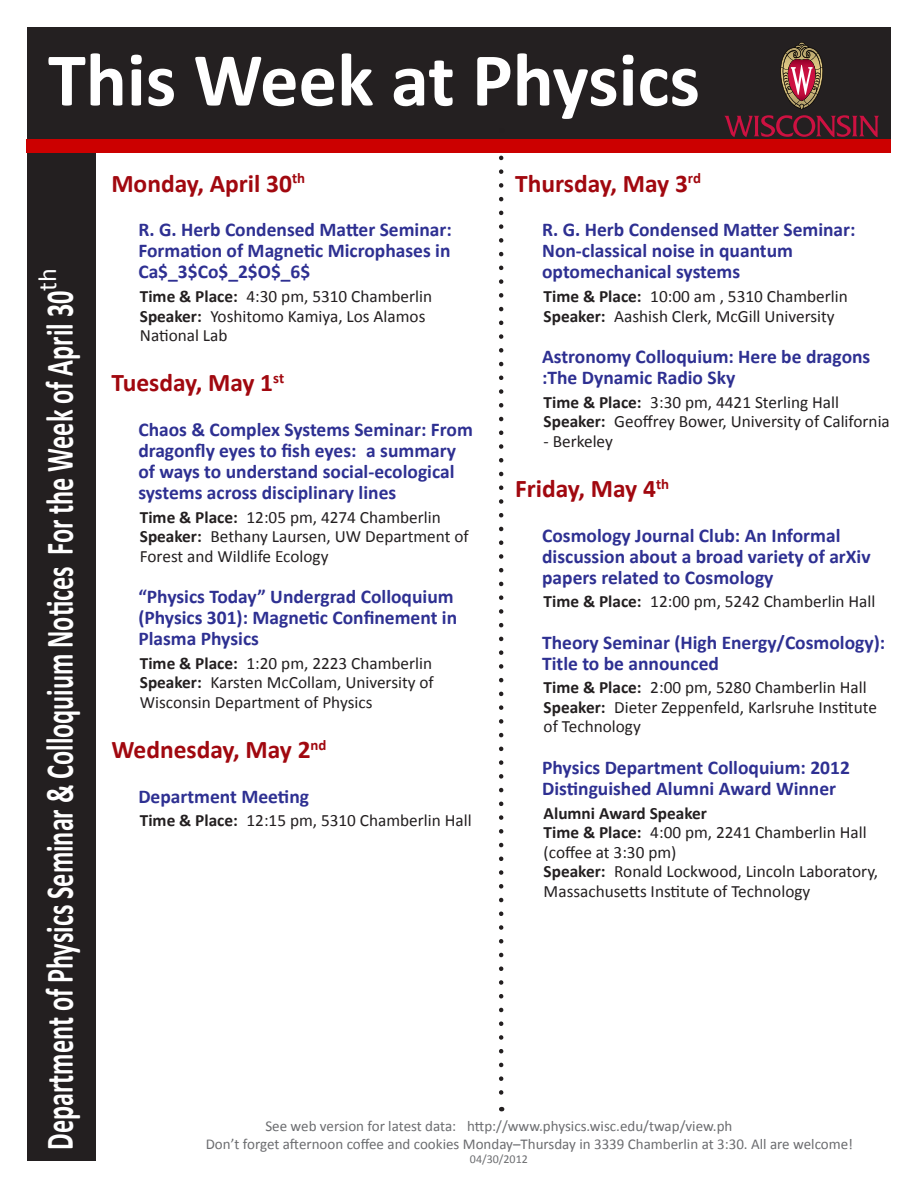
<style>
.page{position:relative;width:918px;height:1188px;background:#fff}
.page>*{position:absolute;margin:0;border:0;box-sizing:border-box;transform-origin:0 0}
.t1{font:700 76.5px "Calibri";color:#fff}
.colloquium{font:700 39.3px "Calibri";color:#fff;scale:.67 1}
.Days{font:700 25.5px "Calibri";color:#a1080f}
.Title-1{font:700 19.5px/21px "Calibri";color:#2e3092}
.text{font:17.25px/19.5px "Calibri";color:#231f20}
.text-2{font:700 17.25px "Calibri";color:#231f20}
.date_location{font:15px "Calibri";color:#6c6d70}
.date_location-2{font:12px "Calibri";color:#6c6d70}
.s1{font-weight:700}
</style>
<div class="page">
<div style="left:27px;top:27px;width:864px;height:119px;background:#242021"></div>
<svg style="left:724px;top:42px;width:155px;height:98px"></svg>
<div style="left:27px;top:139px;width:69px;height:1022px;background:#231f20"></div>
<svg style="left:499px;top:155px;width:4px;height:956px"></svg>
<div style="left:27px;top:140px;width:864px;height:13px;background:#c00"></div>
<h1 class="t1" style="left:48px;top:31px;width:654px">This Week at Physics</h1>
<p class="colloquium" style="left:35px;top:1150px;width:1317px;rotate:-90deg">Department of Physics Seminar &amp; Colloquium Notices For the Week of April 30<sup>th</sup></p>
<p class="Days" style="left:111px;top:167px;width:195px">Monday, April 30<sup>th</sup></p>
<p class="Title-1" style="left:138px;top:219px;width:315px;text-align:justify">R. G. Herb Condensed Matter Seminar:<br>Formation of Magnetic Microphases in Ca$_3$Co$_2$O$_6$</p>
<p class="text" style="left:140px;top:287px;width:294px"><span class="s1">Time &amp; Place:</span> 4:30 pm, 5310 Chamberlin</p>
<p class="text" style="left:140px;top:306px;width:287px"><span class="s1">Speaker:</span> Yoshitomo Kamiya, Los Alamos<br>National Lab</p>
<p class="Days" style="left:111px;top:367px;width:174px">Tuesday, May 1<sup>st</sup></p>
<p class="Title-1" style="left:138px;top:419px;width:336px">Chaos &amp; Complex Systems Seminar: From dragonfly eyes to fish eyes: a summary of ways to understand social-ecological systems across disciplinary lines</p>
<p class="text" style="left:140px;top:507px;width:303px"><span class="s1">Time &amp; Place:</span> 12:05 pm, 4274 Chamberlin</p>
<p class="text" style="left:140px;top:527px;width:330px"><span class="s1">Speaker:</span> Bethany Laursen, UW Department of<br>Forest and Wildlife Ecology</p>
<p class="Title-1" style="left:138px;top:586px;width:320px">“Physics Today” Undergrad Colloquium (Physics 301): Magnetic Confinement in<br>Plasma Physics</p>
<p class="text" style="left:140px;top:653px;width:294px"><span class="s1">Time &amp; Place:</span> 1:20 pm, 2223 Chamberlin</p>
<p class="text" style="left:140px;top:673px;width:296px"><span class="s1">Speaker:</span> Karsten McCollam, University of<br>Wisconsin Department of Physics</p>
<p class="Days" style="left:111px;top:733px;width:217px">Wednesday, May 2<sup>nd</sup></p>
<p class="Title-1" style="left:138px;top:786px;width:172px">Department Meeting</p>
<p class="text" style="left:140px;top:811px;width:333px"><span class="s1">Time &amp; Place:</span> 12:15 pm, 5310 Chamberlin Hall</p>
<p class="Days" style="left:515px;top:167px;width:187px">Thursday, May 3<sup>rd</sup></p>
<p class="Title-1" style="left:542px;top:219px;width:315px">R. G. Herb Condensed Matter Seminar:<br>Non-classical noise in quantum optomechanical systems</p>
<p class="text" style="left:544px;top:287px;width:306px"><span class="s1">Time &amp; Place:</span> 10:00 am , 5310 Chamberlin</p>
<p class="text" style="left:544px;top:306px;width:293px"><span class="s1">Speaker:</span> Aashish Clerk, McGill University</p>
<p class="Title-1" style="left:542px;top:346px;width:330px">Astronomy Colloquium: Here be dragons :The Dynamic Radio Sky</p>
<p class="text" style="left:544px;top:392px;width:297px"><span class="s1">Time &amp; Place:</span> 3:30 pm, 4421 Sterling Hall</p>
<p class="text" style="left:544px;top:412px;width:348px"><span class="s1">Speaker:</span> Geoffrey Bower, University of California</p>
<p class="text" style="left:544px;top:431px;width:71px">- Berkeley</p>
<p class="Days" style="left:515px;top:472px;width:156px">Friday, May 4<sup>th</sup></p>
<p class="Title-1" style="left:542px;top:525px;width:330px">Cosmology Journal Club: An Informal discussion about a broad variety of arXiv papers related to Cosmology</p>
<p class="text" style="left:544px;top:592px;width:333px"><span class="s1">Time &amp; Place:</span> 12:00 pm, 5242 Chamberlin Hall</p>
<p class="Title-1" style="left:542px;top:632px;width:345px">Theory Seminar (High Energy/Cosmology):<br>Title to be announced</p>
<p class="text" style="left:544px;top:678px;width:325px"><span class="s1">Time &amp; Place:</span> 2:00 pm, 5280 Chamberlin Hall</p>
<p class="text" style="left:544px;top:698px;width:335px"><span class="s1">Speaker:</span> Dieter Zeppenfeld, Karlsruhe Institute of Technology</p>
<p class="Title-1" style="left:542px;top:757px;width:309px">Physics Department Colloquium: 2012<br>Distinguished Alumni Award Winner</p>
<p class="text-2" style="left:544px;top:802px;width:165px">Alumni Award Speaker</p>
<p class="text" style="left:544px;top:823px;width:325px"><span class="s1">Time &amp; Place:</span> 4:00 pm, 2241 Chamberlin Hall (coffee at 3:30 pm)</p>
<p class="text" style="left:544px;top:862px;width:336px"><span class="s1">Speaker:</span> Ronald Lockwood, Lincoln Laboratory,<br>Massachusetts Institute of Technology</p>
<p class="date_location" style="left:265px;top:1117px;width:468px">See web version for latest data: http://www.physics.wisc.edu/twap/view.ph</p>
<p class="date_location" style="left:206px;top:1135px;width:649px">Don’t forget afternoon coffee and cookies Monday–Thursday in 3339 Chamberlin at 3:30. All are welcome!</p>
<p class="date_location-2" style="left:470px;top:1152px;width:59px">04/30/2012</p>
</div>
